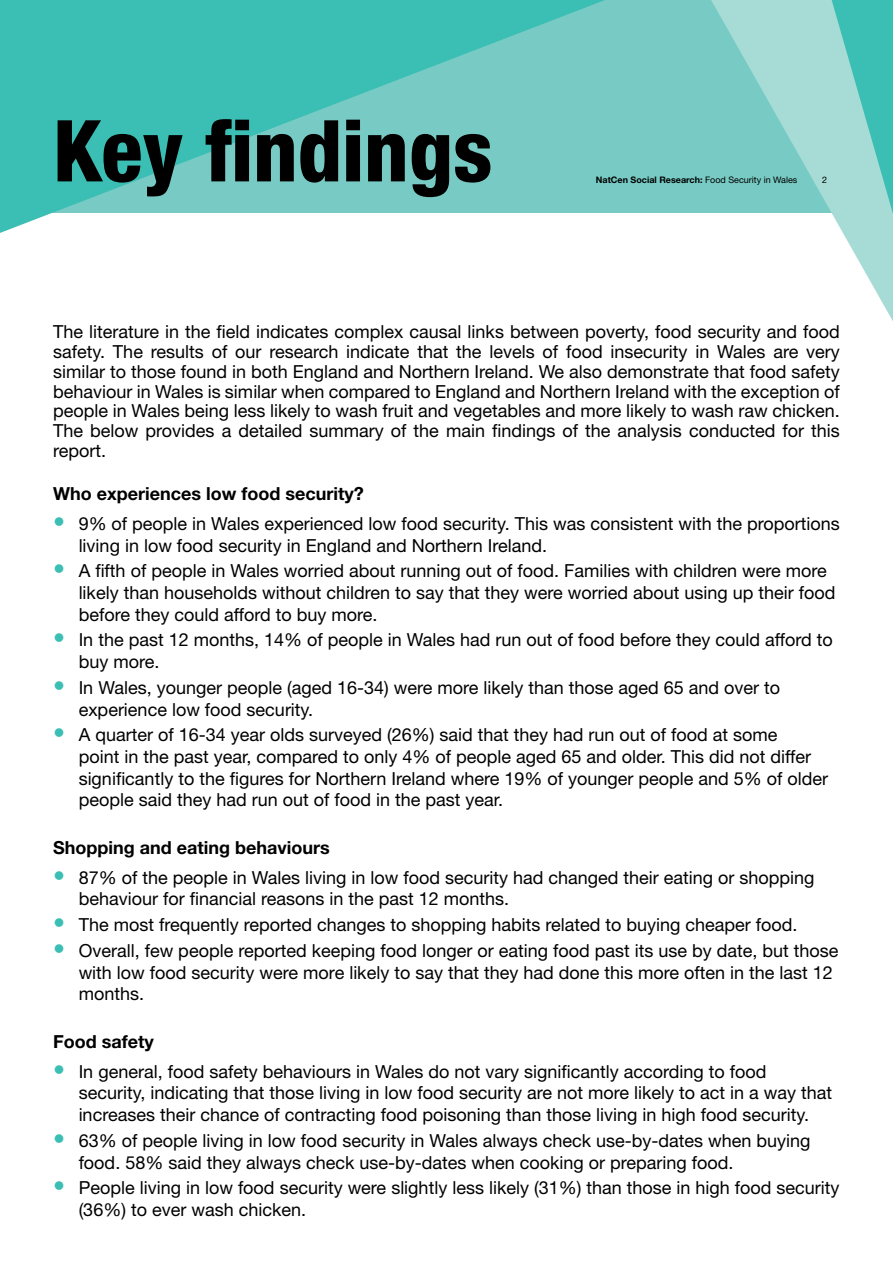
<style>
.page{position:relative;width:893px;height:1263px;background:#fff}
.page>*{position:absolute;margin:0;border:0;box-sizing:border-box;transform-origin:0 0}
.t1{font:800 condensed 85.5px "Helvetica Neue LT Std";color:#000}
.t2{font:18px/21.6px "Helvetica Neue LT Std";color:#000}
.t3{font:700 18px "Helvetica Neue LT Std";color:#000}
.t4{font:700 9px "Helvetica Neue LT Std";color:#000}
.t5{font:9px "Helvetica Neue LT Std";color:#000}
.s1{font-weight:400}
.s2{font-family:"Helvetica Neue LT";font-weight:800;font-stretch:condensed;font-size:24px;color:#3bbeb4}
</style>
<div class="page">
<svg style="left:0;top:0;width:625px;height:233px;background:#65c8c1"></svg>
<svg style="left:625px;top:0;width:268px;height:321px"></svg>
<svg style="left:801px;top:0;width:92px;height:235px;background:#87d2cc"></svg>
<h1 class="t1" style="left:53px;top:98px;width:441px">Key findings</h1>
<p class="t4" style="left:596px;top:174px;width:203px">NatCen Social Research: <span class="s1">Food Security in Wales</span></p>
<p class="t5" style="left:822px;top:174px;width:7px">2</p>
<p class="t2" style="left:53px;top:322px;width:788px;line-height:19.8px;text-align:justify">The literature in the field indicates complex causal links between poverty, food security and food safety. The results of our research indicate that the levels of food insecurity in Wales are very similar to those found in both England and Northern Ireland. We also demonstrate that food safety behaviour in Wales is similar when compared to England and Northern Ireland with the exception of people in Wales being less likely to wash fruit and vegetables and more likely to wash raw chicken.<br>The below provides a detailed summary of the main findings of the analysis conducted for this report.</p>
<p class="t3" style="left:53px;top:482px;width:312px">Who experiences low food security?</p>
<p class="t2" style="left:79px;top:512px;width:763px;text-indent:-26px"><span class="s2">•</span> 9% of people in Wales experienced low food security. This was consistent with the proportions living in low food security in England and Northern Ireland.</p>
<p class="t2" style="left:79px;top:560px;width:758px;text-indent:-26px"><span class="s2">•</span> A fifth of people in Wales worried about running out of food. Families with children were more likely than households without children to say that they were worried about using up their food before they could afford to buy more.</p>
<p class="t2" style="left:79px;top:629px;width:756px;text-indent:-26px"><span class="s2">•</span> In the past 12 months, 14% of people in Wales had run out of food before they could afford to buy more.</p>
<p class="t2" style="left:79px;top:676px;width:703px;text-indent:-26px"><span class="s2">•</span> In Wales, younger people (aged 16-34) were more likely than those aged 65 and over to experience low food security.</p>
<p class="t2" style="left:79px;top:724px;width:751px;text-indent:-26px"><span class="s2">•</span> A quarter of 16-34 year olds surveyed (26%) said that they had run out of food at some<br>point in the past year, compared to only 4% of people aged 65 and older. This did not differ significantly to the figures for Northern Ireland where 19% of younger people and 5% of older people said they had run out of food in the past year.</p>
<p class="t3" style="left:53px;top:836px;width:278px">Shopping and eating behaviours</p>
<p class="t2" style="left:79px;top:866px;width:737px;text-indent:-26px"><span class="s2">•</span> 87% of the people in Wales living in low food security had changed their eating or shopping behaviour for financial reasons in the past 12 months.</p>
<p class="t2" style="left:53px;top:914px;width:746px"><span class="s2">•</span> The most frequently reported changes to shopping habits related to buying cheaper food.</p>
<p class="t2" style="left:79px;top:940px;width:761px;text-indent:-26px"><span class="s2">•</span> Overall, few people reported keeping food longer or eating food past its use by date, but those with low food security were more likely to say that they had done this more often in the last 12 months.</p>
<p class="t3" style="left:53px;top:1030px;width:102px">Food safety</p>
<p class="t2" style="left:79px;top:1060px;width:755px;text-indent:-26px"><span class="s2">•</span> In general, food safety behaviours in Wales do not vary significantly according to food security, indicating that those living in low food security are not more likely to act in a way that increases their chance of contracting food poisoning than those living in high food security.</p>
<p class="t2" style="left:79px;top:1129px;width:733px;text-indent:-26px"><span class="s2">•</span> 63% of people living in low food security in Wales always check use-by-dates when buying food. 58% said they always check use-by-dates when cooking or preparing food.</p>
<p class="t2" style="left:79px;top:1177px;width:762px;text-indent:-26px"><span class="s2">•</span> People living in low food security were slightly less likely (31%) than those in high food security (36%) to ever wash chicken.</p>
</div>
